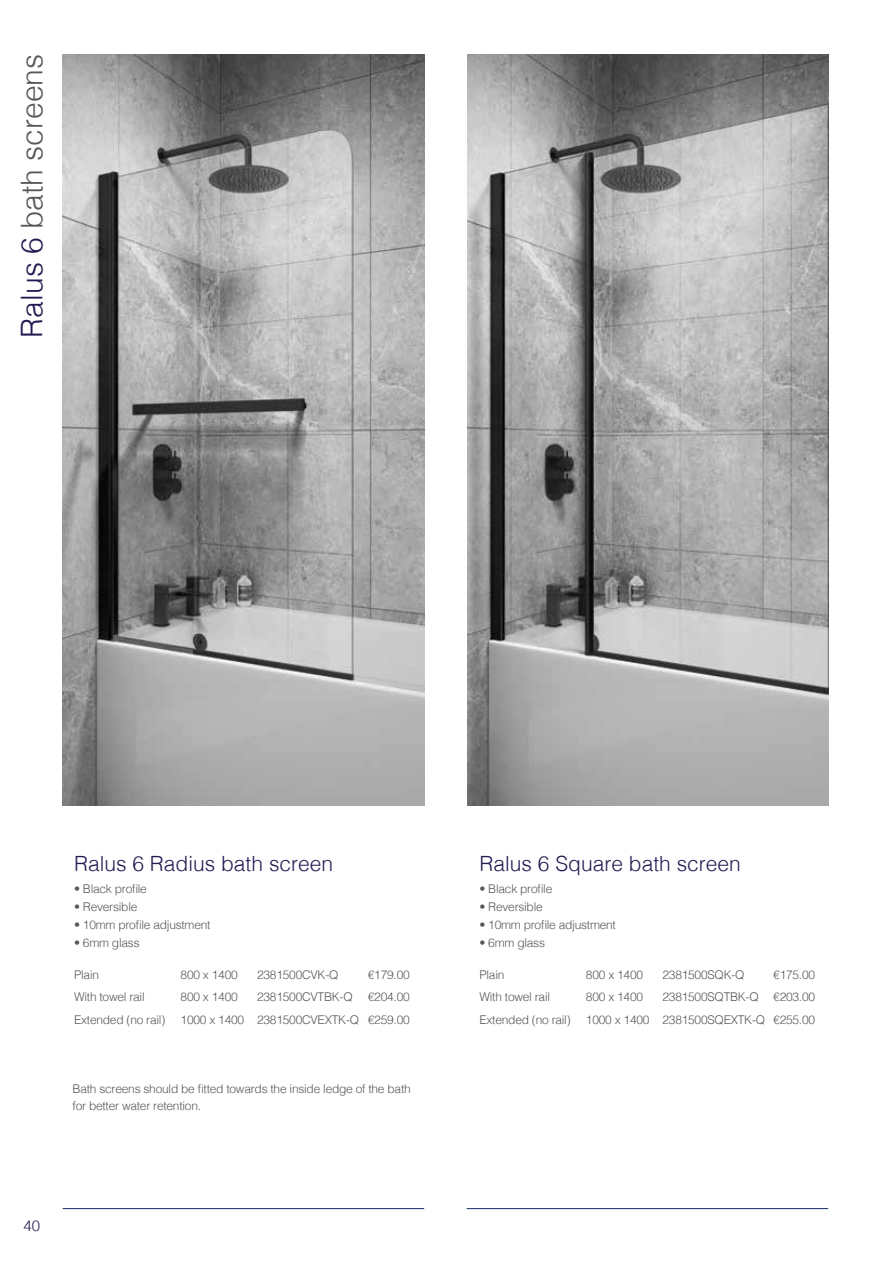
<style>
.page{position:relative;width:893px;height:1263px;background:#fff}
.page>*{position:absolute;margin:0;border:0;box-sizing:border-box;transform-origin:0 0}
.t1{font:300 30px "Helvetica";color:#575756}
.t2{font:300 21px "Helvetica";color:#241c52}
.t3{font:300 15px "Helvetica";color:#241c52}
.t4{font:300 12px/16.5px "Helvetica";letter-spacing:-.02em;color:#575756}
.s1{color:#241c52}
</style>
<div class="page">
<img style="left:63px;top:54px;width:361px;height:752px">
<img style="left:467px;top:54px;width:361px;height:752px">
<hr style="left:63px;top:1208px;width:361px;height:1px;background:#112d63">
<hr style="left:467px;top:1208px;width:361px;height:1px;background:#112d63">
<h1 class="t1" style="left:6px;top:337px;width:285px;rotate:-90deg"><span class="s1">Ralus 6</span> bath screens</h1>
<h2 class="t2" style="left:74px;top:845px;width:261px">Ralus 6 Radius bath screen</h2>
<p class="t4" style="left:74px;top:880px;width:74px">• Black profile</p>
<p class="t4" style="left:74px;top:898px;width:65px">• Reversible</p>
<p class="t4" style="left:74px;top:916px;width:138px">• 10mm profile adjustment</p>
<p class="t4" style="left:74px;top:934px;width:67px">• 6mm glass</p>
<p class="t4" style="left:74px;top:965px;width:27px">Plain</p>
<p class="t4" style="left:181px;top:965px;width:59px">800 x 1400</p>
<p class="t4" style="left:257px;top:965px;width:83px">2381500CVK-Q</p>
<p class="t4" style="left:368px;top:965px;width:43px">€179.00</p>
<p class="t4" style="left:74px;top:988px;width:72px">With towel rail</p>
<p class="t4" style="left:181px;top:988px;width:59px">800 x 1400</p>
<p class="t4" style="left:257px;top:988px;width:97px">2381500CVTBK-Q</p>
<p class="t4" style="left:368px;top:988px;width:43px">€204.00</p>
<p class="t4" style="left:74px;top:1010px;width:93px">Extended (no rail)</p>
<p class="t4" style="left:181px;top:1010px;width:231px">1000 x 1400 2381500CVEXTK-Q €259.00</p>
<p class="t4" style="left:73px;top:1080px;width:340px">Bath screens should be fitted towards the inside ledge of the bath for better water retention.</p>
<p class="t3" style="left:24px;top:1212px;width:18px">40</p>
<h2 class="t2" style="left:479px;top:845px;width:263px">Ralus 6 Square bath screen</h2>
<p class="t4" style="left:479px;top:880px;width:74px">• Black profile</p>
<p class="t4" style="left:479px;top:898px;width:65px">• Reversible</p>
<p class="t4" style="left:479px;top:916px;width:138px">• 10mm profile adjustment</p>
<p class="t4" style="left:479px;top:934px;width:67px">• 6mm glass</p>
<p class="t4" style="left:479px;top:965px;width:27px">Plain</p>
<p class="t4" style="left:586px;top:965px;width:59px">800 x 1400</p>
<p class="t4" style="left:662px;top:965px;width:84px">2381500SQK-Q</p>
<p class="t4" style="left:773px;top:965px;width:43px">€175.00</p>
<p class="t4" style="left:479px;top:988px;width:72px">With towel rail</p>
<p class="t4" style="left:586px;top:988px;width:59px">800 x 1400</p>
<p class="t4" style="left:662px;top:988px;width:154px">2381500SQTBK-Q €203.00</p>
<p class="t4" style="left:479px;top:1010px;width:93px">Extended (no rail)</p>
<p class="t4" style="left:586px;top:1010px;width:231px">1000 x 1400 2381500SQEXTK-Q €255.00</p>
</div>
